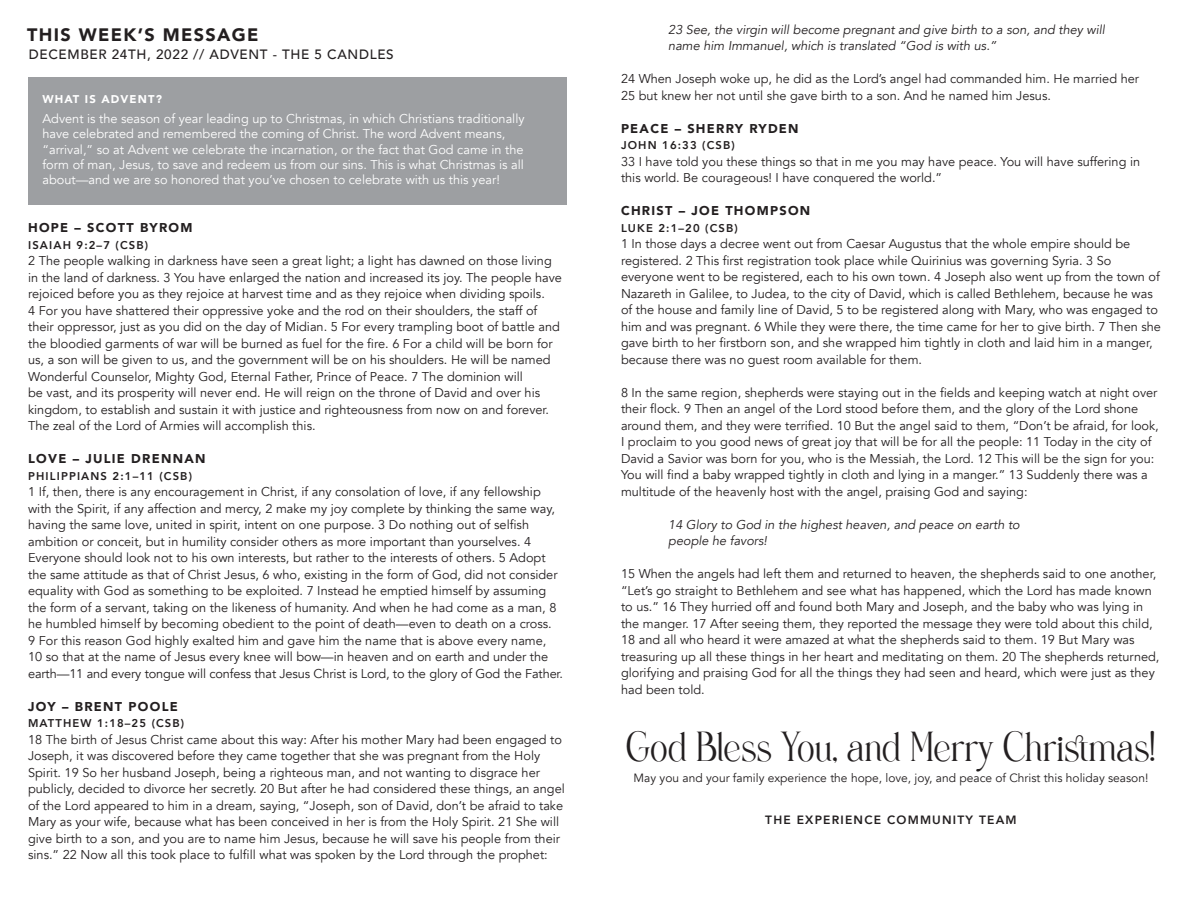
<style>
.page{position:relative;width:1188px;height:918px;background:#fff}
.page>*{position:absolute;margin:0;border:0;box-sizing:border-box;transform-origin:0 0}
.t1{font:30px "Romantica Serif";color:#231f20}
.t2{font:900 18px "Avenir";letter-spacing:.075em;color:#231f20}
.t3{font:500 13.5px "Avenir";letter-spacing:.05em;color:#231f20}
.t4{font:12.75px/16.5px "Avenir";color:#231f20}
.t5{font:12.75px/15.3px "Avenir";color:#fff}
.t6{font:italic 12.75px/16.5px "Avenir";color:#231f20}
.t7{font:900 12.75px "Avenir";letter-spacing:.1em;color:#231f20}
.t8{font:12px "Avenir";color:#231f20}
.t9{font:800 12px "Avenir";letter-spacing:.1em;color:#231f20}
.t10{font:800 11.25px "Avenir";letter-spacing:.1em;color:#231f20}
.t11{font:900 11.25px "Avenir";letter-spacing:.1em;color:#fff}
</style>
<div class="page">
<div style="left:29px;top:78px;width:538px;height:127px;background:#9d9fa2"></div>
<p class="t2" style="left:27px;top:19px;width:233px">THIS WEEK’S MESSAGE</p>
<p class="t3" style="left:29px;top:43px;width:367px">DECEMBER 24TH, 2022 // ADVENT - THE 5 CANDLES</p>
<p class="t11" style="left:42px;top:90px;width:121px">WHAT IS ADVENT?</p>
<p class="t5" style="left:42px;top:111px;width:484px">Advent is the season of year leading up to Christmas, in which Christians traditionally have celebrated and remembered the coming of Christ. The word Advent means, “arrival,” so at Advent we celebrate the incarnation, or the fact that God came in the form of man, Jesus, to save and redeem us from our sins. This is what Christmas is all about—and we are so honored that you’ve chosen to celebrate with us this year!</p>
<p class="t7" style="left:28px;top:217px;width:166px">HOPE – SCOTT BYROM</p>
<p class="t10" style="left:28px;top:236px;width:122px">ISAIAH 9:2–7 (CSB)</p>
<p class="t4" style="left:28px;top:253px;width:535px">2 The people walking in darkness have seen a great light; a light has dawned on those living in the land of darkness. 3 You have enlarged the nation and increased its joy. The people have rejoiced before you as they rejoice at harvest time and as they rejoice when dividing spoils.</p>
<p class="t4" style="left:28px;top:303px;width:533px">4 For you have shattered their oppressive yoke and the rod on their shoulders, the staff of their oppressor, just as you did on the day of Midian. 5 For every trampling boot of battle and the bloodied garments of war will be burned as fuel for the fire. 6 For a child will be born for us, a son will be given to us, and the government will be on his shoulders. He will be named Wonderful Counselor, Mighty God, Eternal Father, Prince of Peace. 7 The dominion will<br>be vast, and its prosperity will never end. He will reign on the throne of David and over his kingdom, to establish and sustain it with justice and righteousness from now on and forever.<br>The zeal of the Lord of Armies will accomplish this.</p>
<p class="t7" style="left:28px;top:448px;width:179px">LOVE – JULIE DRENNAN</p>
<p class="t10" style="left:28px;top:467px;width:165px">PHILIPPIANS 2:1–11 (CSB)</p>
<p class="t4" style="left:28px;top:484px;width:537px">1 If, then, there is any encouragement in Christ, if any consolation of love, if any fellowship with the Spirit, if any affection and mercy, 2 make my joy complete by thinking the same way, having the same love, united in spirit, intent on one purpose. 3 Do nothing out of selfish ambition or conceit, but in humility consider others as more important than yourselves. 4<br>Everyone should look not to his own interests, but rather to the interests of others. 5 Adopt the same attitude as that of Christ Jesus, 6 who, existing in the form of God, did not consider equality with God as something to be exploited. 7 Instead he emptied himself by assuming the form of a servant, taking on the likeness of humanity. And when he had come as a man, 8 he humbled himself by becoming obedient to the point of death—even to death on a cross.<br>9 For this reason God highly exalted him and gave him the name that is above every name, 10 so that at the name of Jesus every knee will bow—in heaven and on earth and under the earth—11 and every tongue will confess that Jesus Christ is Lord, to the glory of God the Father.</p>
<p class="t7" style="left:28px;top:696px;width:151px">JOY – BRENT POOLE</p>
<p class="t10" style="left:28px;top:715px;width:158px">MATTHEW 1:18–25 (CSB)</p>
<p class="t4" style="left:28px;top:732px;width:535px">18 The birth of Jesus Christ came about this way: After his mother Mary had been engaged to</p>
<p class="t4" style="left:28px;top:748px;width:538px">Joseph, it was discovered before they came together that she was pregnant from the Holy Spirit. 19 So her husband Joseph, being a righteous man, and not wanting to disgrace her publicly, decided to divorce her secretly. 20 But after he had considered these things, an angel of the Lord appeared to him in a dream, saying, “Joseph, son of David, don’t be afraid to take Mary as your wife, because what has been conceived in her is from the Holy Spirit. 21 She will give birth to a son, and you are to name him Jesus, because he will save his people from their sins.” 22 Now all this took place to fulfill what was spoken by the Lord through the prophet:</p>
<p class="t6" style="left:668px;top:21px;width:438px">23 See, the virgin will become pregnant and give birth to a son, and they will name him Immanuel, which is translated “God is with us.”</p>
<p class="t4" style="left:621px;top:71px;width:520px">24 When Joseph woke up, he did as the Lord’s angel had commanded him. He married her<br>25 but knew her not until she gave birth to a son. And he named him Jesus.</p>
<p class="t7" style="left:621px;top:117px;width:179px">PEACE – SHERRY RYDEN</p>
<p class="t10" style="left:621px;top:137px;width:115px">JOHN 16:33 (CSB)</p>
<p class="t4" style="left:621px;top:153px;width:521px">33 I have told you these things so that in me you may have peace. You will have suffering in this world. Be courageous! I have conquered the world.”</p>
<p class="t7" style="left:621px;top:200px;width:191px">CHRIST – JOE THOMPSON</p>
<p class="t10" style="left:621px;top:219px;width:118px">LUKE 2:1–20 (CSB)</p>
<p class="t4" style="left:621px;top:236px;width:511px">1 In those days a decree went out from Caesar Augustus that the whole empire should be</p>
<p class="t4" style="left:621px;top:252px;width:542px">registered. 2 This first registration took place while Quirinius was governing Syria. 3 So everyone went to be registered, each to his own town. 4 Joseph also went up from the town of Nazareth in Galilee, to Judea, to the city of David, which is called Bethlehem, because he was of the house and family line of David, 5 to be registered along with Mary, who was engaged to him and was pregnant. 6 While they were there, the time came for her to give birth. 7 Then she gave birth to her firstborn son, and she wrapped him tightly in cloth and laid him in a manger, because there was no guest room available for them.</p>
<p class="t4" style="left:621px;top:384px;width:539px">8 In the same region, shepherds were staying out in the fields and keeping watch at night over their flock. 9 Then an angel of the Lord stood before them, and the glory of the Lord shone around them, and they were terrified. 10 But the angel said to them, “Don’t be afraid, for look, I proclaim to you good news of great joy that will be for all the people: 11 Today in the city of David a Savior was born for you, who is the Messiah, the Lord. 12 This will be the sign for you:<br>You will find a baby wrapped tightly in cloth and lying in a manger.” 13 Suddenly there was a multitude of the heavenly host with the angel, praising God and saying:</p>
<p class="t6" style="left:668px;top:516px;width:353px">14 Glory to God in the highest heaven, and peace on earth to</p>
<p class="t6" style="left:668px;top:533px;width:100px">people he favors!</p>
<p class="t4" style="left:621px;top:566px;width:537px">15 When the angels had left them and returned to heaven, the shepherds said to one another,</p>
<p class="t4" style="left:621px;top:582px;width:532px">“Let’s go straight to Bethlehem and see what has happened, which the Lord has made known</p>
<p class="t4" style="left:621px;top:599px;width:540px">to us.” 16 They hurried off and found both Mary and Joseph, and the baby who was lying in the manger. 17 After seeing them, they reported the message they were told about this child, 18 and all who heard it were amazed at what the shepherds said to them. 19 But Mary was treasuring up all these things in her heart and meditating on them. 20 The shepherds returned, glorifying and praising God for all the things they had seen and heard, which were just as they had been told.</p>
<p class="t1" style="left:626px;top:725px;width:532px">God Bless You, and Merry Christmas!</p>
<p class="t8" style="left:634px;top:771px;width:516px">May you and your family experience the hope, love, joy, and peace of Christ this holiday season!</p>
<p class="t9" style="left:765px;top:811px;width:253px">THE EXPERIENCE COMMUNITY TEAM</p>
</div>
